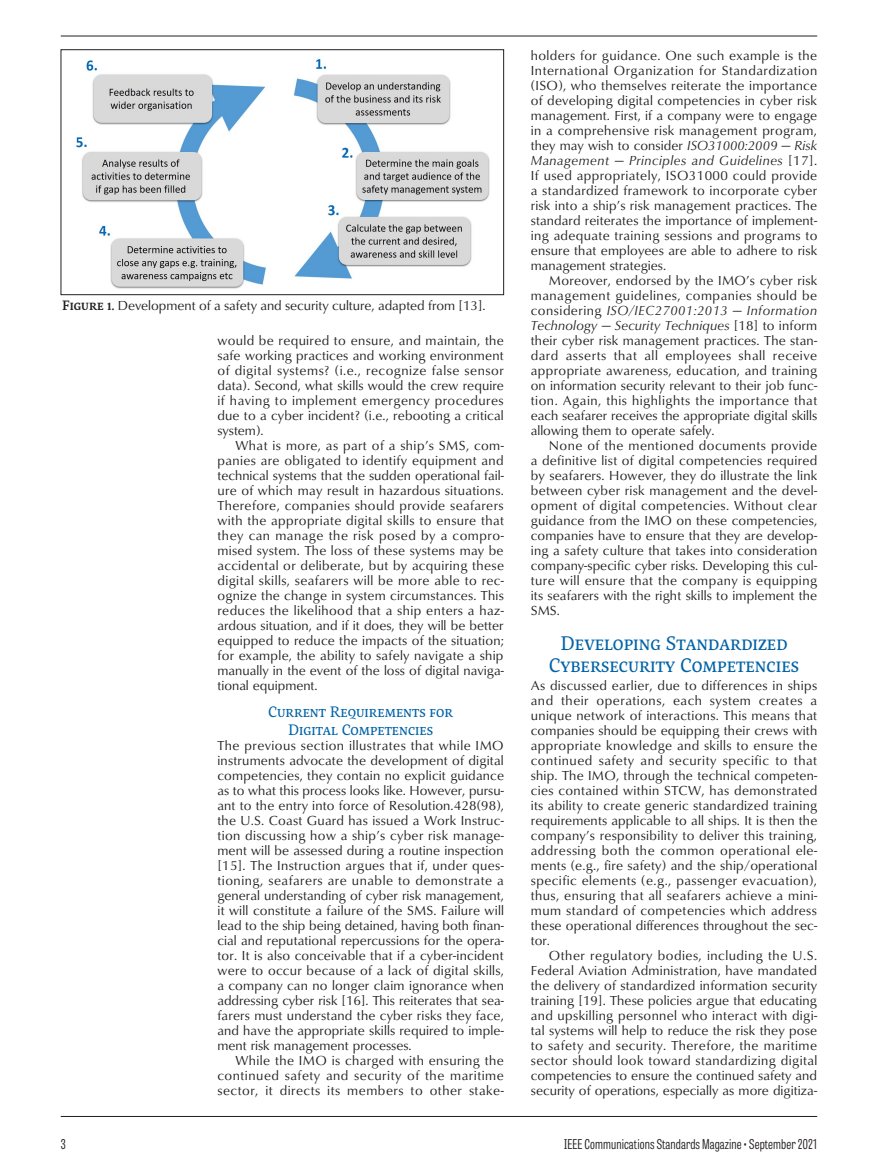
<style>
.page{position:relative;width:878px;height:1175px;background:#fff}
.page>*{position:absolute;margin:0;border:0;box-sizing:border-box;transform-origin:0 0}
.HEADER___2_-_2_Lines{font:19.5px/22.5px "Servus Slab";color:#0163a7;text-align:center}
.HEADER___3_-_2_Lines{font:15px/18px "Servus Slab";color:#0163a7;text-align:center}
.TEXT__Body{font:13.5px/15px "Classico URW";letter-spacing:.005em;color:#231f20;text-align:justify}
.TEXT__Body_-_No_Inde{font:13.5px/15px "Classico URW";color:#231f20;text-align:justify}
.t1{font:300 13.5px "Tablet Gothic Compressed";letter-spacing:.01em;color:#231f20}
.t2{font:13.5px "Tablet Gothic Compressed Light SC800";color:#231f20}
.s1{font-family:"Servus Slab";font-weight:500}
.s2{font-style:italic}
</style>
<div class="page">
<hr style="left:61px;top:36px;width:756px;height:1px;background:#231f20">
<hr style="left:61px;top:1116px;width:756px;height:1px;background:#231f20">
<img style="left:76px;top:59px;width:414px;height:230px">
<div style="left:61px;top:50px;width:443px;height:245px;border:1px solid #231f20"></div>
<p class="TEXT__Body_-_No_Inde" style="left:62px;top:297px;width:425px"><span class="s1">Figure 1.</span> Development of a safety and security culture, adapted from [13].</p>
<p class="TEXT__Body" style="left:217px;top:332px;width:288px">would be required to ensure, and maintain, the safe working practices and working environment of digital systems? (i.e., recognize false sensor data). Second, what skills would the crew require if having to implement emergency procedures due to a cyber incident? (i.e., rebooting a critical system).</p>
<p class="TEXT__Body" style="left:217px;top:437px;width:288px;text-indent:18px">What is more, as part of a ship’s SMS, com&shy;panies are obligated to identify equipment and technical systems that the sudden operational fail&shy;ure of which may result in hazardous situations.<br>Therefore, companies should provide seafarers with the appropriate digital skills to ensure that they can manage the risk posed by a compro&shy;mised system. The loss of these systems may be accidental or deliberate, but by acquiring these digital skills, seafarers will be more able to rec&shy;ognize the change in system circumstances. This reduces the likelihood that a ship enters a haz&shy;ardous situation, and if it does, they will be better equipped to reduce the impacts of the situation; for example, the ability to safely navigate a ship manually in the event of the loss of digital naviga&shy;tional equipment.</p>
<p class="HEADER___3_-_2_Lines" style="left:268px;top:703px;width:186px">Current Requirements for<br>Digital Competencies</p>
<p class="TEXT__Body_-_No_Inde" style="left:217px;top:737px;width:288px">The previous section illustrates that while IMO instruments advocate the development of digital competencies, they contain no explicit guidance as to what this process looks like. However, pursu&shy;ant to the entry into force of Resolution.428(98), the U.S. Coast Guard has issued a Work Instruc&shy;tion discussing how a ship’s cyber risk manage&shy;ment will be assessed during a routine inspection [15]. The Instruction argues that if, under ques&shy;tioning, seafarers are unable to demonstrate a general understanding of cyber risk management, it will constitute a failure of the SMS. Failure will lead to the ship being detained, having both finan&shy;cial and reputational repercussions for the opera&shy;tor. It is also conceivable that if a cyber-incident were to occur because of a lack of digital skills, a company can no longer claim ignorance when addressing cyber risk [16]. This reiterates that sea&shy;farers must understand the cyber risks they face, and have the appropriate skills required to imple&shy;ment risk management processes.</p>
<p class="TEXT__Body" style="left:217px;top:1052px;width:288px;text-indent:18px">While the IMO is charged with ensuring the continued safety and security of the maritime sector, it directs its members to other stake-</p>
<p class="TEXT__Body" style="left:531px;top:47px;width:288px">holders for guidance. One such example is the International Organization for Standardization (ISO), who themselves reiterate the importance of developing digital competencies in cyber risk management. First, if a company were to engage in a comprehensive risk management program, they may wish to consider <span class="s2">ISO31000:2009 — Risk Management — Principles and Guidelines</span> [17].<br>If used appropriately, ISO31000 could provide a standardized framework to incorporate cyber risk into a ship’s risk management practices. The standard reiterates the importance of implement&shy;ing adequate training sessions and programs to ensure that employees are able to adhere to risk management strategies.</p>
<p class="TEXT__Body" style="left:531px;top:272px;width:288px;text-indent:18px">Moreover, endorsed by the IMO’s cyber risk management guidelines, companies should be considering <span class="s2">ISO/IEC27001:2013 — Information Technology — Security Techniques</span> [18] to inform their cyber risk management practices. The stan&shy;dard asserts that all employees shall receive appropriate awareness, education, and training on information security relevant to their job func&shy;tion. Again, this highlights the importance that each seafarer receives the appropriate digital skills allowing them to operate safely.</p>
<p class="TEXT__Body" style="left:531px;top:437px;width:288px;text-indent:18px">None of the mentioned documents provide a definitive list of digital competencies required by seafarers. However, they do illustrate the link between cyber risk management and the devel&shy;opment of digital competencies. Without clear guidance from the IMO on these competencies, companies have to ensure that they are develop&shy;ing a safety culture that takes into consideration company-specific cyber risks. Developing this cul&shy;ture will ensure that the company is equipping its seafarers with the right skills to implement the SMS.</p>
<p class="HEADER___2_-_2_Lines" style="left:549px;top:631px;width:252px">Developing Standardized<br>Cybersecurity Competencies</p>
<p class="TEXT__Body_-_No_Inde" style="left:531px;top:677px;width:288px">As discussed earlier, due to differences in ships and their operations, each system creates a unique network of interactions. This means that companies should be equipping their crews with appropriate knowledge and skills to ensure the continued safety and security specific to that ship. The IMO, through the technical competen&shy;cies contained within STCW, has demonstrated its ability to create generic standardized training requirements applicable to all ships. It is then the company’s responsibility to deliver this training, addressing both the common operational ele&shy;ments (e.g., fire safety) and the ship/operational specific elements (e.g., passenger evacuation), thus, ensuring that all seafarers achieve a mini&shy;mum standard of competencies which address these operational differences throughout the sec&shy;tor.</p>
<p class="TEXT__Body" style="left:531px;top:947px;width:288px;text-indent:18px">Other regulatory bodies, including the U.S.<br>Federal Aviation Administration, have mandated the delivery of standardized information security training [19]. These policies argue that educating and upskilling personnel who interact with digi&shy;tal systems will help to reduce the risk they pose to safety and security. Therefore, the maritime sector should look toward standardizing digital competencies to ensure the continued safety and security of operations, especially as more digitiza-</p>
<p class="t2" style="left:61px;top:1135px;width:7px">3</p>
<p class="t1" style="left:564px;top:1135px;width:254px">IEEE Communications Standards Magazine • September 2021</p>
</div>
